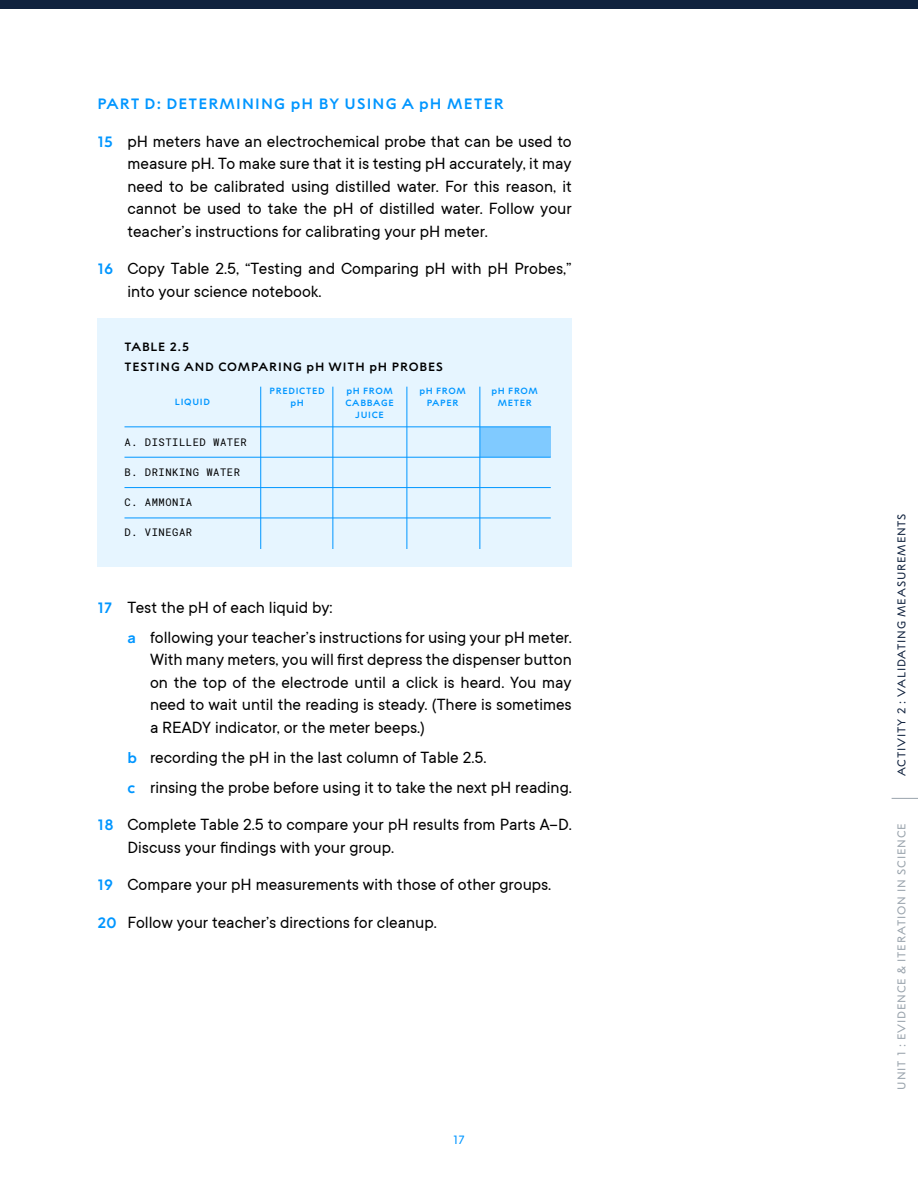
<style>
.page{position:relative;width:918px;height:1188px;background:#fff}
.page>*{position:absolute;margin:0;border:0;box-sizing:border-box;transform-origin:0 0}
.body_copy_paragraph{font:18px/22.5px "TT Commons";color:#000;text-align:justify}
.t1{font:700 15px "Alfred Sans";letter-spacing:.075em;color:#0096ff}
.section_header{font:700 12px/19.5px "Alfred Sans";letter-spacing:.075em;color:#000}
.t2{font:12px "Alfred Sans";color:#0096ff}
.t3{font:11.25px "Alfred Sans";letter-spacing:.075em;color:#99a3ac}
.t4{font:11.25px "Alfred Sans";letter-spacing:.075em;color:#10223e}
.body_copy_paragraph-2{font:10.5px "Roboto Mono";letter-spacing:.05em;color:#000}
.body_copy_paragraph-3{font:700 9px/12px "Alfred Sans";letter-spacing:.075em;color:#0096ff;text-align:center}
.s1{font-family:"Alfred Sans";font-weight:700;font-size:15px;color:#0096ff}
</style>
<div class="page">
<svg style="left:892px;top:798px;width:26px;height:1px"></svg>
<div style="left:0;top:0;width:918px;height:8px;background:#10223e"></div>
<div style="left:98px;top:318px;width:474px;height:249px;background:#e6f5ff"></div>
<div style="left:480px;top:427px;width:70px;height:30px;background:#80caff"></div>
<hr style="left:124px;top:426px;width:427px;height:1px;background:#0096ff">
<hr style="left:124px;top:457px;width:427px;height:1px;background:#0096ff">
<hr style="left:124px;top:487px;width:427px;height:1px;background:#0096ff">
<hr style="left:124px;top:518px;width:427px;height:1px;background:#0096ff">
<hr style="left:260px;top:387px;width:1px;height:162px;background:#0096ff">
<hr style="left:332px;top:387px;width:1px;height:162px;background:#0096ff">
<hr style="left:407px;top:387px;width:1px;height:162px;background:#0096ff">
<hr style="left:479px;top:387px;width:1px;height:162px;background:#0096ff">
<p class="t1" style="left:98px;top:96px;width:408px">PART D: DETERMINING pH BY USING A pH METER</p>
<p class="body_copy_paragraph" style="left:128px;top:130px;width:446px;text-indent:-30px"><span class="s1">15</span> pH meters have an electrochemical probe that can be used to measure pH. To make sure that it is testing pH accurately, it may need to be calibrated using distilled water. For this reason, it cannot be used to take the pH of distilled water. Follow your teacher’s instructions for calibrating your pH meter.</p>
<p class="body_copy_paragraph" style="left:128px;top:258px;width:446px;text-indent:-30px"><span class="s1">16</span> Copy Table 2.5, “Testing and Comparing pH with pH Probes,” into your science notebook.</p>
<p class="section_header" style="left:124px;top:337px;width:320px">TABLE 2.5<br>TESTING AND COMPARING pH WITH pH PROBES</p>
<p class="body_copy_paragraph-3" style="left:175px;top:396px;width:36px">LIQUID</p>
<p class="body_copy_paragraph-3" style="left:269px;top:385px;width:57px">PREDICTED pH</p>
<p class="body_copy_paragraph-3" style="left:345px;top:385px;width:50px">pH FROM<br>CABBAGE<br>JUICE</p>
<p class="body_copy_paragraph-3" style="left:419px;top:385px;width:48px">pH FROM<br>PAPER</p>
<p class="body_copy_paragraph-3" style="left:492px;top:385px;width:48px">pH FROM<br>METER</p>
<p class="body_copy_paragraph-2" style="left:124px;top:435px;width:124px">A. DISTILLED WATER</p>
<p class="body_copy_paragraph-2" style="left:124px;top:465px;width:117px">B. DRINKING WATER</p>
<p class="body_copy_paragraph-2" style="left:124px;top:495px;width:69px">C. AMMONIA</p>
<p class="body_copy_paragraph-2" style="left:124px;top:525px;width:69px">D. VINEGAR</p>
<p class="body_copy_paragraph" style="left:98px;top:596px;width:237px"><span class="s1">17</span> Test the pH of each liquid by:</p>
<p class="body_copy_paragraph" style="left:150px;top:626px;width:423px;text-indent:-22px"><span class="s1">a</span> following your teacher’s instructions for using your pH meter.<br>With many meters, you will first depress the dispenser button on the top of the electrode until a click is heard. You may need to wait until the reading is steady. (There is sometimes a READY indicator, or the meter beeps.)</p>
<p class="body_copy_paragraph" style="left:128px;top:746px;width:361px"><span class="s1">b</span> recording the pH in the last column of Table 2.5.</p>
<p class="body_copy_paragraph" style="left:128px;top:776px;width:446px"><span class="s1">c</span> rinsing the probe before using it to take the next pH reading.</p>
<p class="body_copy_paragraph" style="left:128px;top:813px;width:446px;text-indent:-30px"><span class="s1">18</span> Complete Table 2.5 to compare your pH results from Parts A–D.<br>Discuss your findings with your group.</p>
<p class="body_copy_paragraph" style="left:98px;top:873px;width:455px"><span class="s1">19</span> Compare your pH measurements with those of other groups.</p>
<p class="body_copy_paragraph" style="left:98px;top:911px;width:341px"><span class="s1">20</span> Follow your teacher’s directions for cleanup.</p>
<p class="t2" style="left:453px;top:1133px;width:13px">17</p>
<p class="t4" style="left:895px;top:776px;width:265px;rotate:-90deg">ACTIVITY 2 : VALIDATING MEASUREMENTS</p>
<p class="t3" style="left:895px;top:1090px;width:268px;rotate:-90deg">UNIT 1 : EVIDENCE &amp; ITERATION IN SCIENCE</p>
</div>
